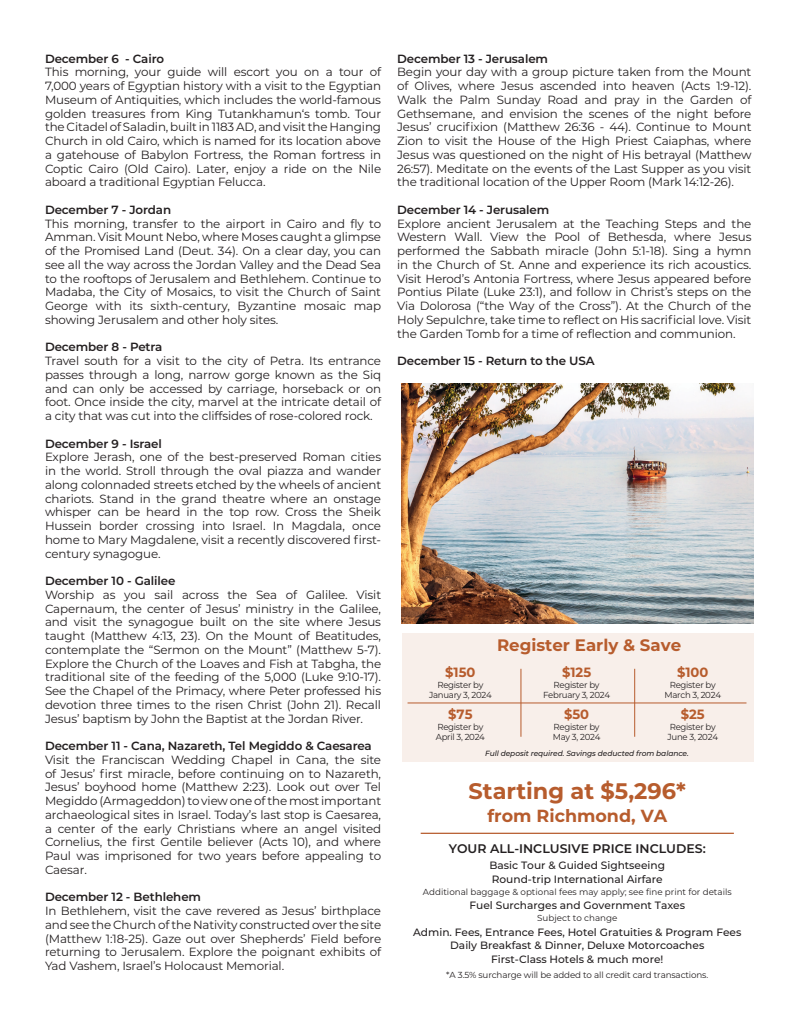
<style>
.page{position:relative;width:810px;height:1035px;background:#fff}
.page>*{position:absolute;margin:0;border:0;box-sizing:border-box;transform-origin:0 0}
.t1{font:700 22.5px "Montserrat";color:#b75c2d}
.t2{font:700 17.5px "Montserrat";color:#b75c2d}
.t3{font:700 16.62px "Montserrat";color:#b75c2d}
.t4{font:700 13.38px "Montserrat";color:#b75c2d}
.t5{font:600 12.5px "Montserrat";color:#231f20}
.t6{font:11.88px/13.8px "Montserrat";letter-spacing:-.01em;color:#231f20;text-align:justify}
.t7{font:600 11.88px "Montserrat";letter-spacing:-.01em;color:#231f20}
.t8{font:500 10.62px/13.8px "Montserrat";color:#231f20}
.t9{font:8.75px/10px "Montserrat";letter-spacing:-.015em;color:#231f20}
.t10{font:italic 500 7.5px "Montserrat";letter-spacing:-.01em;color:#231f20}
</style>
<div class="page">
<img style="left:402px;top:383px;width:352px;height:241px">
<hr style="left:421px;top:833px;width:313px;height:1px;background:#b75c2d">
<div style="left:402px;top:633px;width:352px;height:129px;background:#f8efea"></div>
<hr style="left:520px;top:669px;width:1px;height:68px;background:#b75c2d">
<hr style="left:408px;top:702px;width:338px;height:1px;background:#b75c2d">
<hr style="left:634px;top:669px;width:1px;height:68px;background:#b75c2d">
<p class="t7" style="left:45px;top:50px;width:121px">December 6 - Cairo</p>
<p class="t6" style="left:45px;top:65px;width:338px">This morning, your guide will escort you on a tour of 7,000 years of Egyptian history with a visit to the Egyptian Museum of Antiquities, which includes the world-famous golden treasures from King Tutankhamun‘s tomb. Tour the Citadel of Saladin, built in 1183 AD, and visit the Hanging Church in old Cairo, which is named for its location above a gatehouse of Babylon Fortress, the Roman fortress in Coptic Cairo (Old Cairo). Later, enjoy a ride on the Nile aboard a traditional Egyptian Felucca.</p>
<p class="t7" style="left:45px;top:201px;width:128px">December 7 - Jordan</p>
<p class="t6" style="left:45px;top:216px;width:338px">This morning, transfer to the airport in Cairo and fly to Amman. Visit Mount Nebo, where Moses caught a glimpse of the Promised Land (Deut. 34). On a clear day, you can see all the way across the Jordan Valley and the Dead Sea to the rooftops of Jerusalem and Bethlehem. Continue to Madaba, the City of Mosaics, to visit the Church of Saint George with its sixth-century, Byzantine mosaic map showing Jerusalem and other holy sites.</p>
<p class="t7" style="left:45px;top:339px;width:119px">December 8 - Petra</p>
<p class="t6" style="left:45px;top:354px;width:338px">Travel south for a visit to the city of Petra. Its entrance passes through a long, narrow gorge known as the Siq and can only be accessed by carriage, horseback or on foot. Once inside the city, marvel at the intricate detail of a city that was cut into the cliffsides of rose-colored rock.</p>
<p class="t7" style="left:45px;top:435px;width:119px">December 9 - Israel</p>
<p class="t6" style="left:45px;top:450px;width:338px">Explore Jerash, one of the best-preserved Roman cities in the world. Stroll through the oval piazza and wander along colonnaded streets etched by the wheels of ancient chariots. Stand in the grand theatre where an onstage whisper can be heard in the top row. Cross the Sheik Hussein border crossing into Israel. In Magdala, once home to Mary Magdalene, visit a recently discovered first&shy;century synagogue.</p>
<p class="t7" style="left:45px;top:573px;width:132px">December 10 - Galilee</p>
<p class="t6" style="left:45px;top:587px;width:338px">Worship as you sail across the Sea of Galilee. Visit Capernaum, the center of Jesus’ ministry in the Galilee, and visit the synagogue built on the site where Jesus taught (Matthew 4:13, 23). On the Mount of Beatitudes, contemplate the “Sermon on the Mount” (Matthew 5-7).<br>Explore the Church of the Loaves and Fish at Tabgha, the traditional site of the feeding of the 5,000 (Luke 9:10-17).<br>See the Chapel of the Primacy, where Peter professed his devotion three times to the risen Christ (John 21). Recall Jesus’ baptism by John the Baptist at the Jordan River.</p>
<p class="t7" style="left:45px;top:738px;width:328px">December 11 - Cana, Nazareth, Tel Megiddo &amp; Caesarea</p>
<p class="t6" style="left:45px;top:752px;width:338px">Visit the Franciscan Wedding Chapel in Cana, the site of Jesus’ first miracle, before continuing on to Nazareth, Jesus’ boyhood home (Matthew 2:23). Look out over Tel Megiddo (Armageddon) to view one of the most important archaeological sites in Israel. Today’s last stop is Caesarea, a center of the early Christians where an angel visited Cornelius, the first Gentile believer (Acts 10), and where Paul was imprisoned for two years before appealing to Caesar.</p>
<p class="t7" style="left:45px;top:889px;width:158px">December 12 - Bethlehem</p>
<p class="t6" style="left:45px;top:904px;width:338px">In Bethlehem, visit the cave revered as Jesus’ birthplace and see the Church of the Nativity constructed over the site (Matthew 1:18-25). Gaze out over Shepherds’ Field before returning to Jerusalem. Explore the poignant exhibits of Yad Vashem, Israel’s Holocaust Memorial.</p>
<p class="t7" style="left:397px;top:50px;width:153px">December 13 - Jerusalem</p>
<p class="t6" style="left:397px;top:65px;width:356px">Begin your day with a group picture taken from the Mount of Olives, where Jesus ascended into heaven (Acts 1:9-12).<br>Walk the Palm Sunday Road and pray in the Garden of Gethsemane, and envision the scenes of the night before Jesus’ crucifixion (Matthew 26:36 - 44). Continue to Mount Zion to visit the House of the High Priest Caiaphas, where Jesus was questioned on the night of His betrayal (Matthew 26:57). Meditate on the events of the Last Supper as you visit the traditional location of the Upper Room (Mark 14:12-26).</p>
<p class="t7" style="left:397px;top:201px;width:154px">December 14 - Jerusalem</p>
<p class="t6" style="left:397px;top:216px;width:356px">Explore ancient Jerusalem at the Teaching Steps and the Western Wall. View the Pool of Bethesda, where Jesus performed the Sabbath miracle (John 5:1-18). Sing a hymn in the Church of St. Anne and experience its rich acoustics.<br>Visit Herod’s Antonia Fortress, where Jesus appeared before Pontius Pilate (Luke 23:1), and follow in Christ’s steps on the Via Dolorosa (“the Way of the Cross”). At the Church of the Holy Sepulchre, take time to reflect on His sacrificial love. Visit the Garden Tomb for a time of reflection and communion.</p>
<p class="t7" style="left:397px;top:353px;width:199px">December 15 - Return to the USA</p>
<h3 class="t3" style="left:497px;top:633px;width:186px">Register Early &amp; Save</h3>
<p class="t4" style="left:445px;top:662px;width:32px">$150</p>
<p class="t9" style="left:429px;top:680px;width:64px;text-align:center">Register by<br>January 3, 2024</p>
<p class="t4" style="left:562px;top:662px;width:31px">$125</p>
<p class="t9" style="left:543px;top:680px;width:69px;text-align:center">Register by<br>February 3, 2024</p>
<p class="t4" style="left:677px;top:662px;width:33px">$100</p>
<p class="t9" style="left:665px;top:680px;width:58px;text-align:center">Register by<br>March 3, 2024</p>
<p class="t4" style="left:448px;top:705px;width:26px">$75</p>
<p class="t9" style="left:436px;top:722px;width:51px">Register by<br>April 3, 2024</p>
<p class="t4" style="left:564px;top:705px;width:27px">$50</p>
<p class="t9" style="left:553px;top:722px;width:49px">Register by<br>May 3, 2024</p>
<p class="t4" style="left:681px;top:705px;width:25px">$25</p>
<p class="t9" style="left:668px;top:722px;width:52px">Register by<br>June 3, 2024</p>
<p class="t10" style="left:485px;top:748px;width:205px">Full deposit required. Savings deducted from balance.</p>
<h1 class="t1" style="left:469px;top:775px;width:219px">Starting at $5,296*</h1>
<h2 class="t2" style="left:487px;top:803px;width:181px">from Richmond, VA</h2>
<p class="t5" style="left:449px;top:839px;width:259px">YOUR ALL-INCLUSIVE PRICE INCLUDES:</p>
<p class="t8" style="left:489px;top:858px;width:177px">Basic Tour &amp; Guided Sightseeing<br>Round-trip International Airfare</p>
<p class="t9" style="left:423px;top:887px;width:310px">Additional baggage &amp; optional fees may apply; see fine print for details</p>
<p class="t8" style="left:469px;top:898px;width:217px">Fuel Surcharges and Government Taxes</p>
<p class="t9" style="left:537px;top:913px;width:82px">Subject to change</p>
<p class="t8" style="left:413px;top:925px;width:330px;text-align:center">Admin. Fees, Entrance Fees, Hotel Gratuities &amp; Program Fees<br>Daily Breakfast &amp; Dinner, Deluxe Motorcoaches<br>First-Class Hotels &amp; much more!</p>
<p class="t9" style="left:446px;top:970px;width:263px">*A 3.5% surcharge will be added to all credit card transactions.</p>
</div>
